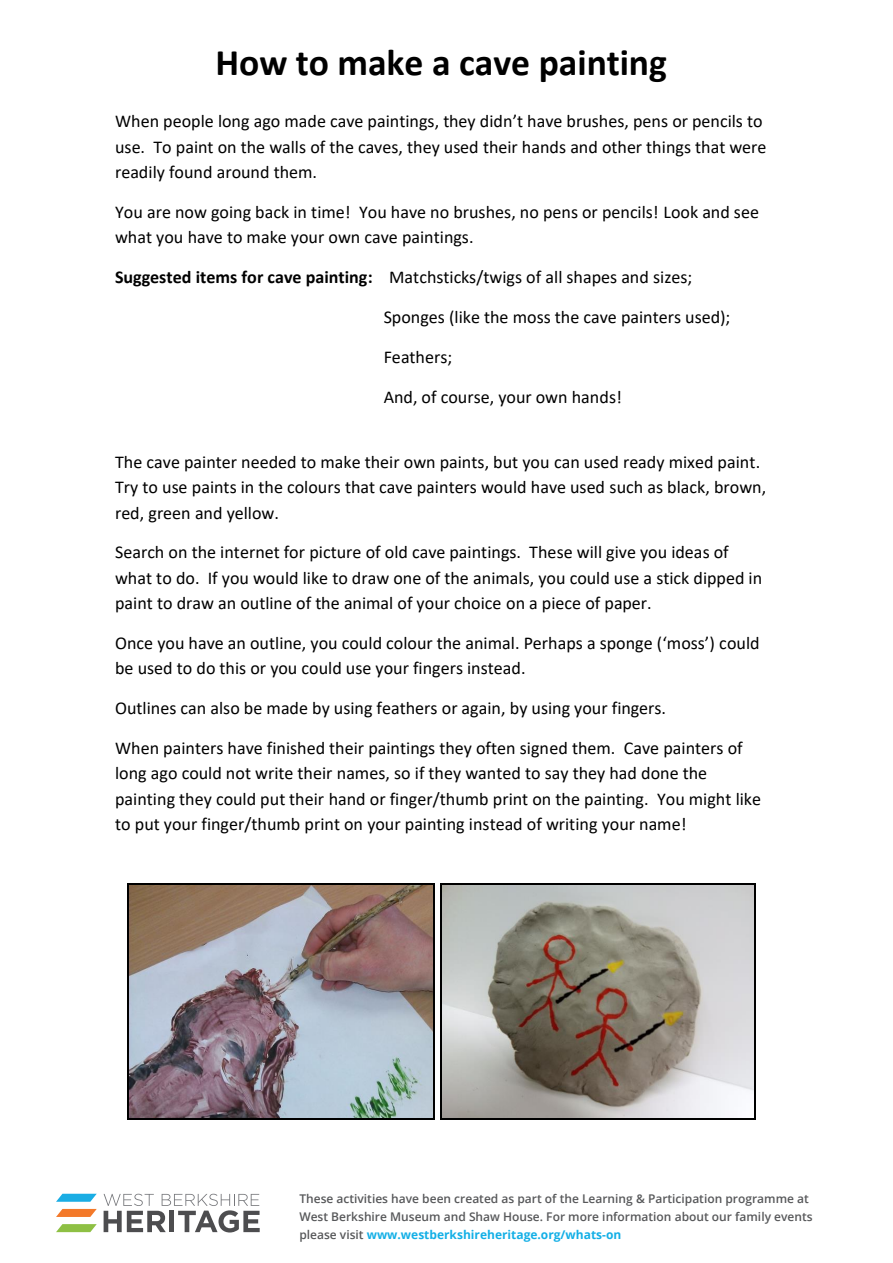
<style>
.page{position:relative;width:893px;height:1263px;background:#fff}
.page>*{position:absolute;margin:0;border:0;box-sizing:border-box;transform-origin:0 0}
.t1{font:700 37.65px "Calibri";color:#000}
.t2{font:18px/25.5px "Calibri";color:#000}
.t3{font:600 12px/18px "Open Sans";color:#57585a}
.s1{font-weight:700}
.s2{font-weight:700;color:#13afe6}
</style>
<div class="page">
<img style="left:129px;top:885px;width:304px;height:233px">
<hr style="left:129px;top:884px;width:304px;height:1px;background:#000">
<hr style="left:128px;top:885px;width:1px;height:233px;background:#000">
<hr style="left:433px;top:885px;width:1px;height:233px;background:#000">
<hr style="left:129px;top:1118px;width:304px;height:1px;background:#000">
<img style="left:441px;top:885px;width:313px;height:233px">
<hr style="left:441px;top:884px;width:313px;height:1px;background:#000">
<hr style="left:440px;top:885px;width:1px;height:233px;background:#000">
<hr style="left:754px;top:885px;width:1px;height:233px;background:#000">
<hr style="left:441px;top:1118px;width:313px;height:1px;background:#000">
<svg style="left:104px;top:1194px;width:156px;height:38px"></svg>
<svg style="left:56px;top:1209px;width:41px;height:8px"></svg>
<svg style="left:56px;top:1194px;width:41px;height:8px"></svg>
<svg style="left:56px;top:1224px;width:41px;height:8px"></svg>
<h1 class="t1" style="left:215px;top:35px;width:453px">How to make a cave painting</h1>
<p class="t2" style="left:115px;top:108px;width:653px">When people long ago made cave paintings, they didn’t have brushes, pens or pencils to use. To paint on the walls of the caves, they used their hands and other things that were readily found around them.</p>
<p class="t2" style="left:115px;top:198px;width:645px">You are now going back in time! You have no brushes, no pens or pencils! Look and see what you have to make your own cave paintings.</p>
<p class="t2" style="left:115px;top:264px;width:579px"><span class="s1">Suggested items for cave painting:</span> Matchsticks/twigs of all shapes and sizes;</p>
<p class="t2" style="left:384px;top:304px;width:348px">Sponges (like the moss the cave painters used);</p>
<p class="t2" style="left:384px;top:344px;width:70px">Feathers;</p>
<p class="t2" style="left:384px;top:384px;width:240px">And, of course, your own hands!</p>
<p class="t2" style="left:115px;top:449px;width:653px">The cave painter needed to make their own paints, but you can used ready mixed paint.<br>Try to use paints in the colours that cave painters would have used such as black, brown, red, green and yellow.</p>
<p class="t2" style="left:115px;top:539px;width:649px">Search on the internet for picture of old cave paintings. These will give you ideas of what to do. If you would like to draw one of the animals, you could use a stick dipped in paint to draw an outline of the animal of your choice on a piece of paper.</p>
<p class="t2" style="left:115px;top:630px;width:646px">Once you have an outline, you could colour the animal. Perhaps a sponge (‘moss’) could be used to do this or you could use your fingers instead.</p>
<p class="t2" style="left:115px;top:688px;width:629px;line-height:39.6px">Outlines can also be made by using feathers or again, by using your fingers.<br>When painters have finished their paintings they often signed them. Cave painters of</p>
<p class="t2" style="left:115px;top:760px;width:648px">long ago could not write their names, so if they wanted to say they had done the painting they could put their hand or finger/thumb print on the painting. You might like to put your finger/thumb print on your painting instead of writing your name!</p>
<p class="t3" style="left:299px;top:1189px;width:515px">These activities have been created as part of the Learning &amp; Participation programme at<br>West Berkshire Museum and Shaw House. For more information about our family events please visit <span class="s2">www.westberkshireheritage.org/whats-on</span></p>
</div>
